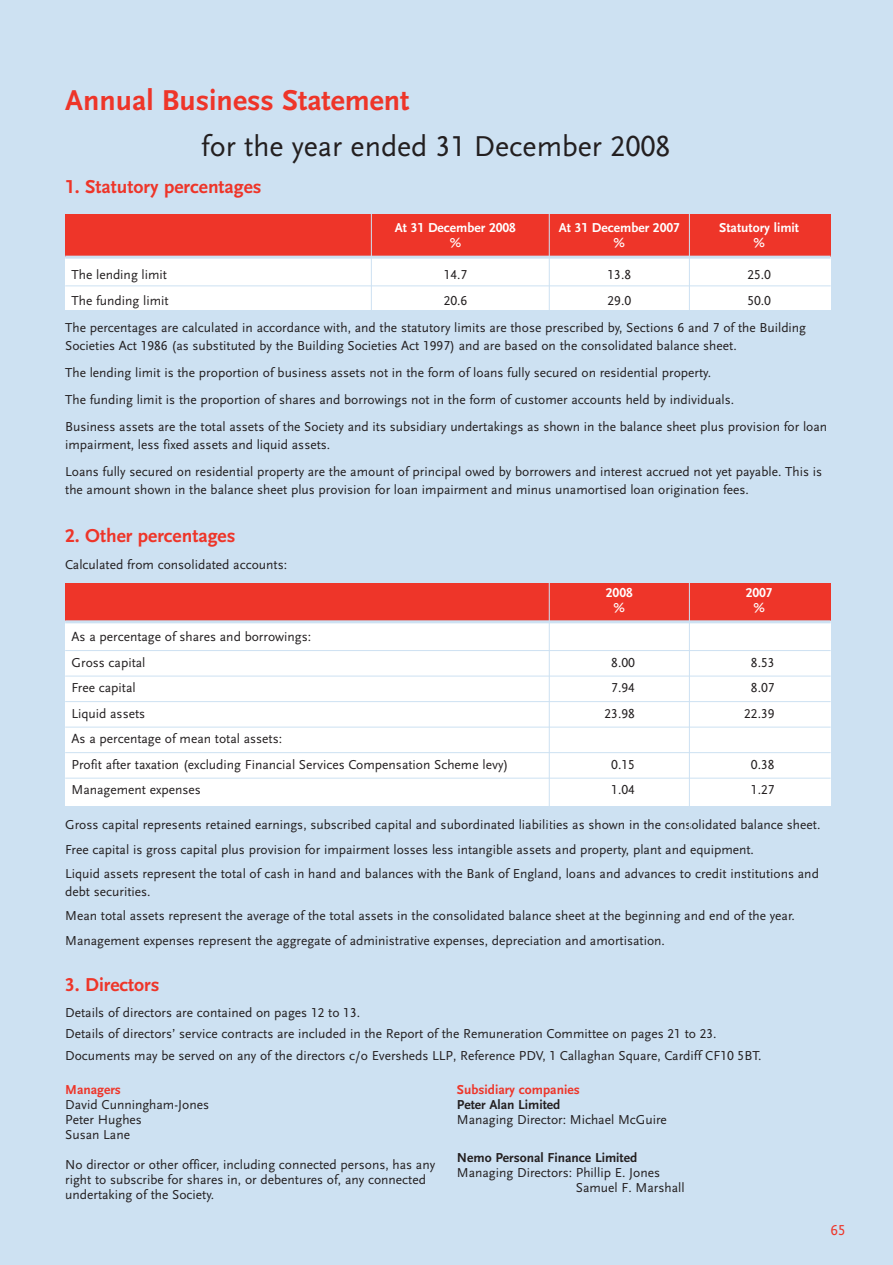
<style>
.page{position:relative;width:893px;height:1265px;background:#fff}
.page>*{position:absolute;margin:0;border:0;box-sizing:border-box;transform-origin:0 0}
.t1{font:30px "Scala Sans LF";color:#231f20}
.t2{font:700 30px "Scala Sans LF";color:#ee3529}
.t3{font:700 19.5px "Scala Sans LF";color:#ee3529}
.t4{font:15px "Scala Sans LF";color:#ee3529}
.t5{font:13.5px/15px "Scala Sans LF";color:#231f20}
.t6{font:700 13.5px "Scala Sans LF";color:#fff}
.t7{font:700 13.5px "Scala Sans LF";color:#231f20}
.t8{font:700 13.5px "Scala Sans LF";color:#ee3529}
</style>
<div class="page">
<div style="left:0;top:0;width:893px;height:1264px;background:#cde1f2"></div>
<div style="left:65px;top:251px;width:766px;height:59px;background:#fff"></div>
<div style="left:65px;top:214px;width:766px;height:42px;background:#ee3529"></div>
<hr style="left:549px;top:209px;width:1px;height:108px;background:#cde1f2">
<hr style="left:371px;top:209px;width:1px;height:108px;background:#cde1f2">
<hr style="left:689px;top:209px;width:1px;height:107px;background:#cde1f2">
<div style="left:65px;top:582px;width:766px;height:41px;background:#ee3529"></div>
<div style="left:65px;top:621px;width:766px;height:184px;background:#fff"></div>
<hr style="left:65px;top:620px;width:766px;height:3px;background:#cde1f2">
<hr style="left:65px;top:650px;width:766px;height:1px;background:#cde1f2">
<hr style="left:65px;top:675px;width:766px;height:1px;background:#cde1f2">
<hr style="left:65px;top:701px;width:766px;height:1px;background:#cde1f2">
<hr style="left:65px;top:726px;width:766px;height:1px;background:#cde1f2">
<hr style="left:65px;top:752px;width:766px;height:1px;background:#cde1f2">
<hr style="left:65px;top:777px;width:766px;height:1px;background:#cde1f2">
<hr style="left:549px;top:577px;width:1px;height:258px;background:#cde1f2">
<hr style="left:689px;top:577px;width:1px;height:257px;background:#cde1f2">
<hr style="left:65px;top:255px;width:766px;height:3px;background:#cde1f2">
<hr style="left:65px;top:285px;width:766px;height:1px;background:#cde1f2">
<h1 class="t2" style="left:65px;top:88px;width:346px">Annual Business Statement</h1>
<h1 class="t1" style="left:201px;top:134px;width:471px">for the year ended 31 December 2008</h1>
<h2 class="t3" style="left:65px;top:179px;width:198px">1. Statutory percentages</h2>
<p class="t6" style="left:395px;top:222px;width:123px">At 31 December 2008</p>
<p class="t6" style="left:559px;top:222px;width:123px">At 31 December 2007</p>
<p class="t6" style="left:719px;top:222px;width:81px">Statutory limit</p>
<p class="t6" style="left:450px;top:237px;width:13px">%</p>
<p class="t6" style="left:614px;top:237px;width:13px">%</p>
<p class="t6" style="left:753px;top:237px;width:13px">%</p>
<p class="t5" style="left:72px;top:269px;width:97px">The lending limit</p>
<p class="t5" style="left:444px;top:269px;width:25px">14.7</p>
<p class="t5" style="left:608px;top:269px;width:25px">13.8</p>
<p class="t5" style="left:747px;top:269px;width:25px">25.0</p>
<p class="t5" style="left:72px;top:294px;width:99px">The funding limit</p>
<p class="t5" style="left:444px;top:294px;width:25px">20.6</p>
<p class="t5" style="left:607px;top:294px;width:25px">29.0</p>
<p class="t5" style="left:65px;top:288px;width:742px;line-height:27px;text-indent:682px">50.0<br>The percentages are calculated in accordance with, and the statutory limits are those prescribed by, Sections 6 and 7 of the Building</p>
<p class="t5" style="left:65px;top:333px;width:763px;line-height:27px">Societies Act 1986 (as substituted by the Building Societies Act 1997) and are based on the consolidated balance sheet.<br>The lending limit is the proportion of business assets not in the form of loans fully secured on residential property.<br>The funding limit is the proportion of shares and borrowings not in the form of customer accounts held by individuals.<br>Business assets are the total assets of the Society and its subsidiary undertakings as shown in the balance sheet plus provision for loan</p>
<p class="t5" style="left:65px;top:432px;width:758px;line-height:27px">impairment, less fixed assets and liquid assets.<br>Loans fully secured on residential property are the amount of principal owed by borrowers and interest accrued not yet payable. This is</p>
<p class="t5" style="left:65px;top:483px;width:685px">the amount shown in the balance sheet plus provision for loan impairment and minus unamortised loan origination fees.</p>
<h2 class="t3" style="left:65px;top:527px;width:172px">2. Other percentages</h2>
<p class="t5" style="left:65px;top:558px;width:223px">Calculated from consolidated accounts:</p>
<p class="t5" style="left:72px;top:625px;width:241px;line-height:25.5px">As a percentage of shares and borrowings:<br>Gross capital</p>
<p class="t6" style="left:606px;top:587px;width:28px">2008</p>
<p class="t6" style="left:746px;top:587px;width:28px">2007</p>
<p class="t6" style="left:614px;top:602px;width:13px">%</p>
<p class="t6" style="left:753px;top:602px;width:13px">%</p>
<p class="t5" style="left:611px;top:655px;width:25px">8.00</p>
<p class="t5" style="left:751px;top:655px;width:25px">8.53</p>
<p class="t5" style="left:72px;top:681px;width:66px">Free capital</p>
<p class="t5" style="left:611px;top:681px;width:25px">7.94</p>
<p class="t5" style="left:751px;top:681px;width:25px">8.07</p>
<p class="t5" style="left:72px;top:706px;width:75px">Liquid assets</p>
<p class="t5" style="left:604px;top:706px;width:32px">23.98</p>
<p class="t5" style="left:744px;top:706px;width:32px">22.39</p>
<p class="t5" style="left:72px;top:727px;width:438px;line-height:25.5px">As a percentage of mean total assets:<br>Profit after taxation (excluding Financial Services Compensation Scheme levy)</p>
<p class="t5" style="left:611px;top:757px;width:25px">0.15</p>
<p class="t5" style="left:751px;top:757px;width:25px">0.38</p>
<p class="t5" style="left:72px;top:783px;width:131px">Management expenses</p>
<p class="t5" style="left:611px;top:783px;width:25px">1.04</p>
<p class="t5" style="left:751px;top:783px;width:25px">1.27</p>
<p class="t5" style="left:65px;top:813px;width:757px;line-height:24.5px">Gross capital represents retained earnings, subscribed capital and subordinated liabilities as shown in the consolidated balance sheet.<br>Free capital is gross capital plus provision for impairment losses less intangible assets and property, plant and equipment.<br>Liquid assets represent the total of cash in hand and balances with the Bank of England, loans and advances to credit institutions and</p>
<p class="t5" style="left:65px;top:880px;width:731px;line-height:24.5px">debt securities.<br>Mean total assets represent the average of the total assets in the consolidated balance sheet at the beginning and end of the year.<br>Management expenses represent the aggregate of administrative expenses, depreciation and amortisation.</p>
<h2 class="t3" style="left:65px;top:977px;width:96px">3. Directors</h2>
<p class="t5" style="left:65px;top:1003px;width:698px;line-height:21.3px">Details of directors are contained on pages 12 to 13.<br>Details of directors’ service contracts are included in the Report of the Remuneration Committee on pages 21 to 23.<br>Documents may be served on any of the directors c/o Eversheds LLP, Reference PDV, 1 Callaghan Square, Cardiff CF10 5BT.</p>
<p class="t8" style="left:65px;top:1083px;width:57px">Managers</p>
<p class="t5" style="left:65px;top:1097px;width:145px">David Cunningham-Jones<br>Peter Hughes<br>Susan Lane</p>
<p class="t5" style="left:65px;top:1157px;width:371px">No director or other officer, including connected persons, has any right to subscribe for shares in, or debentures of, any connected undertaking of the Society.</p>
<p class="t8" style="left:457px;top:1083px;width:124px">Subsidiary companies</p>
<p class="t7" style="left:457px;top:1098px;width:105px">Peter Alan Limited</p>
<p class="t5" style="left:457px;top:1112px;width:211px">Managing Director: Michael McGuire</p>
<p class="t7" style="left:457px;top:1151px;width:182px">Nemo Personal Finance Limited</p>
<p class="t5" style="left:576px;top:1166px;width:110px;text-indent:-119px">Managing Directors: Phillip E. Jones<br>Samuel F. Marshall</p>
<p class="t4" style="left:831px;top:1223px;width:16px">65</p>
</div>
